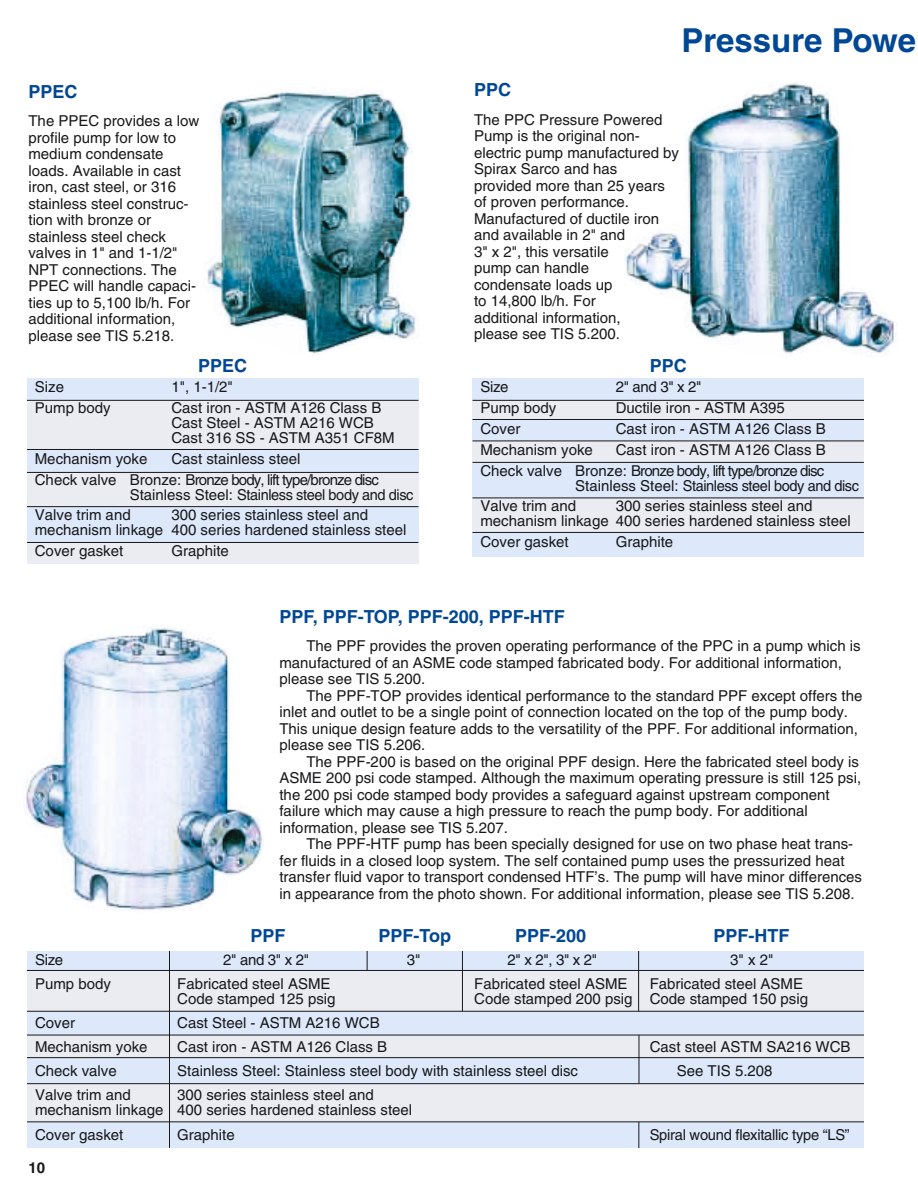
<style>
.page{position:relative;width:918px;height:1188px;background:#fff}
.page>*{position:absolute;margin:0;border:0;box-sizing:border-box;transform-origin:0 0}
.t1{font:700 33px "Helvetica";color:#004795}
.t2{font:700 18px "Helvetica";color:#004795}
.t3{font:15px/16.5px "Helvetica";color:#171819}
.t4{font:700 15px "Helvetica";color:#171819}
</style>
<div class="page">
<img style="left:207px;top:92px;width:212px;height:262px">
<div style="left:27px;top:379px;width:391px;height:181px;background:#dde8fb"></div>
<div style="left:27px;top:472px;width:391px;height:35px;background:#eaecf2"></div>
<div style="left:27px;top:400px;width:391px;height:49px;background:#eaecf2"></div>
<div style="left:27px;top:543px;width:391px;height:21px;background:#eaecf2"></div>
<hr style="left:27px;top:472px;width:391px;height:1px;background:#171819">
<hr style="left:27px;top:400px;width:391px;height:1px;background:#171819">
<hr style="left:27px;top:506px;width:391px;height:1px;background:#171819">
<hr style="left:27px;top:542px;width:391px;height:1px;background:#171819">
<hr style="left:27px;top:449px;width:391px;height:1px;background:#171819">
<img style="left:24px;top:627px;width:239px;height:283px">
<div style="left:27px;top:951px;width:837px;height:197px;background:#dde8fb"></div>
<div style="left:27px;top:1035px;width:837px;height:23px;background:#eaecf2"></div>
<div style="left:27px;top:971px;width:837px;height:40px;background:#eaecf2"></div>
<div style="left:27px;top:1084px;width:837px;height:38px;background:#eaecf2"></div>
<hr style="left:27px;top:1035px;width:837px;height:1px;background:#171819">
<hr style="left:27px;top:970px;width:837px;height:1px;background:#171819">
<hr style="left:27px;top:1057px;width:837px;height:1px;background:#171819">
<hr style="left:27px;top:1083px;width:837px;height:1px;background:#171819">
<hr style="left:27px;top:1011px;width:837px;height:1px;background:#171819">
<hr style="left:27px;top:1122px;width:837px;height:1px;background:#171819">
<hr style="left:169px;top:951px;width:1px;height:197px;background:#171819">
<hr style="left:462px;top:951px;width:1px;height:60px;background:#171819">
<svg style="left:367px;top:951px;width:1px;height:19px"></svg>
<hr style="left:639px;top:1035px;width:1px;height:49px;background:#171819">
<svg style="left:639px;top:1122px;width:1px;height:26px"></svg>
<img style="left:624px;top:83px;width:272px;height:272px">
<div style="left:472px;top:379px;width:392px;height:178px;background:#dde8fb"></div>
<div style="left:472px;top:441px;width:392px;height:21px;background:#eaecf2"></div>
<div style="left:472px;top:400px;width:392px;height:19px;background:#eaecf2"></div>
<div style="left:472px;top:498px;width:392px;height:34px;background:#eaecf2"></div>
<hr style="left:472px;top:441px;width:392px;height:1px;background:#171819">
<hr style="left:472px;top:400px;width:392px;height:1px;background:#171819">
<hr style="left:472px;top:462px;width:392px;height:1px;background:#171819">
<hr style="left:472px;top:498px;width:392px;height:1px;background:#171819">
<hr style="left:472px;top:419px;width:392px;height:1px;background:#171819">
<hr style="left:472px;top:532px;width:392px;height:1px;background:#171819">
<hr style="left:638px;top:951px;width:1px;height:60px;background:#171819">
<h1 class="t1" style="left:681px;top:28px;width:236px">Pressure Powe</h1>
<p class="t2" style="left:474px;top:83px;width:39px">PPC</p>
<p class="t3" style="left:474px;top:113px;width:207px">The PPC Pressure Powered<br>Pump is the original non&shy;electric pump manufactured by<br>Spirax Sarco and has<br>provided more than 25 years of proven performance.<br>Manufactured of ductile iron and available in 2" and<br>3" x 2", this versatile<br>pump can handle<br>condensate loads up<br>to 14,800 lb/h. For<br>additional information,<br>please see TIS 5.200.</p>
<p class="t3" style="left:480px;top:380px;width:30px">Size</p>
<p class="t3" style="left:616px;top:380px;width:87px">2" and 3" x 2"</p>
<p class="t3" style="left:480px;top:401px;width:77px">Pump body</p>
<p class="t3" style="left:616px;top:401px;width:171px">Ductile iron - ASTM A395</p>
<p class="t3" style="left:480px;top:422px;width:41px">Cover</p>
<p class="t3" style="left:616px;top:422px;width:212px">Cast iron - ASTM A126 Class B</p>
<p class="t3" style="left:480px;top:443px;width:114px">Mechanism yoke</p>
<p class="t2" style="left:29px;top:85px;width:51px">PPEC</p>
<p class="t3" style="left:29px;top:114px;width:172px">The PPEC provides a low profile pump for low to medium condensate loads. Available in cast iron, cast steel, or 316 stainless steel construc&shy;tion with bronze or stainless steel check valves in 1" and 1-1/2"<br>NPT connections. The<br>PPEC will handle capaci&shy;ties up to 5,100 lb/h. For additional information, please see TIS 5.218.</p>
<p class="t2" style="left:198px;top:359px;width:51px">PPEC</p>
<p class="t2" style="left:650px;top:359px;width:39px">PPC</p>
<p class="t3" style="left:35px;top:380px;width:31px">Size</p>
<p class="t3" style="left:171px;top:380px;width:63px">1", 1-1/2"</p>
<p class="t3" style="left:35px;top:401px;width:77px">Pump body</p>
<p class="t3" style="left:171px;top:402px;width:225px;line-height:15px">Cast iron - ASTM A126 Class B<br>Cast Steel - ASTM A216 WCB<br>Cast 316 SS - ASTM A351 CF8M</p>
<p class="t3" style="left:35px;top:452px;width:114px">Mechanism yoke</p>
<p class="t3" style="left:480px;top:441px;width:347px;line-height:21px;text-align:right">Cast iron - ASTM A126 Class B<br>Check valve Bronze: Bronze body, lift type/bronze disc</p>
<p class="t3" style="left:480px;top:478px;width:380px;line-height:19.5px;text-indent:95px">Stainless Steel: Stainless steel body and disc<br>Valve trim and</p>
<p class="t3" style="left:35px;top:450px;width:346px;line-height:21px;text-indent:137px">Cast stainless steel<br>Check valve Bronze: Bronze body, lift type/bronze disc</p>
<p class="t3" style="left:35px;top:487px;width:380px;line-height:19.5px;text-indent:95px">Stainless Steel: Stainless steel body and disc<br>Valve trim and</p>
<p class="t3" style="left:480px;top:500px;width:372px;line-height:15px;text-indent:135px">300 series stainless steel and mechanism linkage 400 series hardened stainless steel</p>
<p class="t3" style="left:480px;top:535px;width:90px">Cover gasket</p>
<p class="t3" style="left:616px;top:535px;width:59px">Graphite</p>
<p class="t3" style="left:35px;top:509px;width:373px;line-height:15px;text-indent:137px">300 series stainless steel and mechanism linkage 400 series hardened stainless steel</p>
<p class="t3" style="left:35px;top:544px;width:90px">Cover gasket</p>
<p class="t3" style="left:171px;top:544px;width:59px">Graphite</p>
<p class="t2" style="left:279px;top:610px;width:287px">PPF, PPF-TOP, PPF-200, PPF-HTF</p>
<p class="t3" style="left:279px;top:639px;width:583px;text-indent:27px">The PPF provides the proven operating performance of the PPC in a pump which is manufactured of an ASME code stamped fabricated body. For additional information, please see TIS 5.200.</p>
<p class="t3" style="left:279px;top:689px;width:584px;text-indent:27px">The PPF-TOP provides identical performance to the standard PPF except offers the inlet and outlet to be a single point of connection located on the top of the pump body.<br>This unique design feature adds to the versatility of the PPF. For additional information, please see TIS 5.206.</p>
<p class="t3" style="left:279px;top:755px;width:583px;text-indent:27px">The PPF-200 is based on the original PPF design. Here the fabricated steel body is ASME 200 psi code stamped. Although the maximum operating pressure is still 125 psi, the 200 psi code stamped body provides a safeguard against upstream component failure which may cause a high pressure to reach the pump body. For additional information, please see TIS 5.207.</p>
<p class="t3" style="left:279px;top:837px;width:584px;text-indent:27px">The PPF-HTF pump has been specially designed for use on two phase heat trans&shy;fer fluids in a closed loop system. The self contained pump uses the pressurized heat transfer fluid vapor to transport condensed HTF’s. The pump will have minor differences in appearance from the photo shown. For additional information, please see TIS 5.208.</p>
<p class="t2" style="left:251px;top:929px;width:37px">PPF</p>
<p class="t2" style="left:379px;top:929px;width:74px">PPF-Top</p>
<p class="t2" style="left:515px;top:929px;width:73px">PPF-200</p>
<p class="t2" style="left:714px;top:929px;width:77px">PPF-HTF</p>
<p class="t3" style="left:35px;top:953px;width:30px">Size</p>
<p class="t3" style="left:223px;top:953px;width:87px">2" and 3" x 2"</p>
<p class="t3" style="left:407px;top:953px;width:15px">3"</p>
<p class="t3" style="left:508px;top:953px;width:91px">2" x 2", 3" x 2"</p>
<p class="t3" style="left:730px;top:953px;width:45px">3" x 2"</p>
<p class="t3" style="left:35px;top:977px;width:77px">Pump body</p>
<p class="t3" style="left:177px;top:977px;width:155px">Fabricated steel ASME</p>
<p class="t3" style="left:474px;top:977px;width:155px">Fabricated steel ASME</p>
<p class="t3" style="left:650px;top:977px;width:155px">Fabricated steel ASME</p>
<p class="t3" style="left:177px;top:992px;width:160px">Code stamped 125 psig</p>
<p class="t3" style="left:474px;top:992px;width:335px">Code stamped 200 psig Code stamped 150 psig</p>
<p class="t3" style="left:35px;top:1016px;width:41px">Cover</p>
<p class="t3" style="left:177px;top:1016px;width:204px">Cast Steel - ASTM A216 WCB</p>
<p class="t3" style="left:35px;top:1040px;width:114px">Mechanism yoke</p>
<p class="t3" style="left:177px;top:1040px;width:212px">Cast iron - ASTM A126 Class B</p>
<p class="t3" style="left:650px;top:1040px;width:202px">Cast steel ASTM SA216 WCB</p>
<p class="t3" style="left:35px;top:1064px;width:83px">Check valve</p>
<p class="t3" style="left:177px;top:1064px;width:402px">Stainless Steel: Stainless steel body with stainless steel disc</p>
<p class="t3" style="left:677px;top:1064px;width:97px">See TIS 5.208</p>
<p class="t3" style="left:35px;top:1088px;width:97px">Valve trim and</p>
<p class="t3" style="left:35px;top:1088px;width:379px;line-height:15px;text-indent:142px">300 series stainless steel and mechanism linkage 400 series hardened stainless steel</p>
<p class="t3" style="left:35px;top:1128px;width:90px">Cover gasket</p>
<p class="t3" style="left:177px;top:1128px;width:59px">Graphite</p>
<p class="t3" style="left:650px;top:1128px;width:202px">Spiral wound flexitallic type “LS”</p>
<p class="t4" style="left:28px;top:1162px;width:18px">10</p>
</div>
